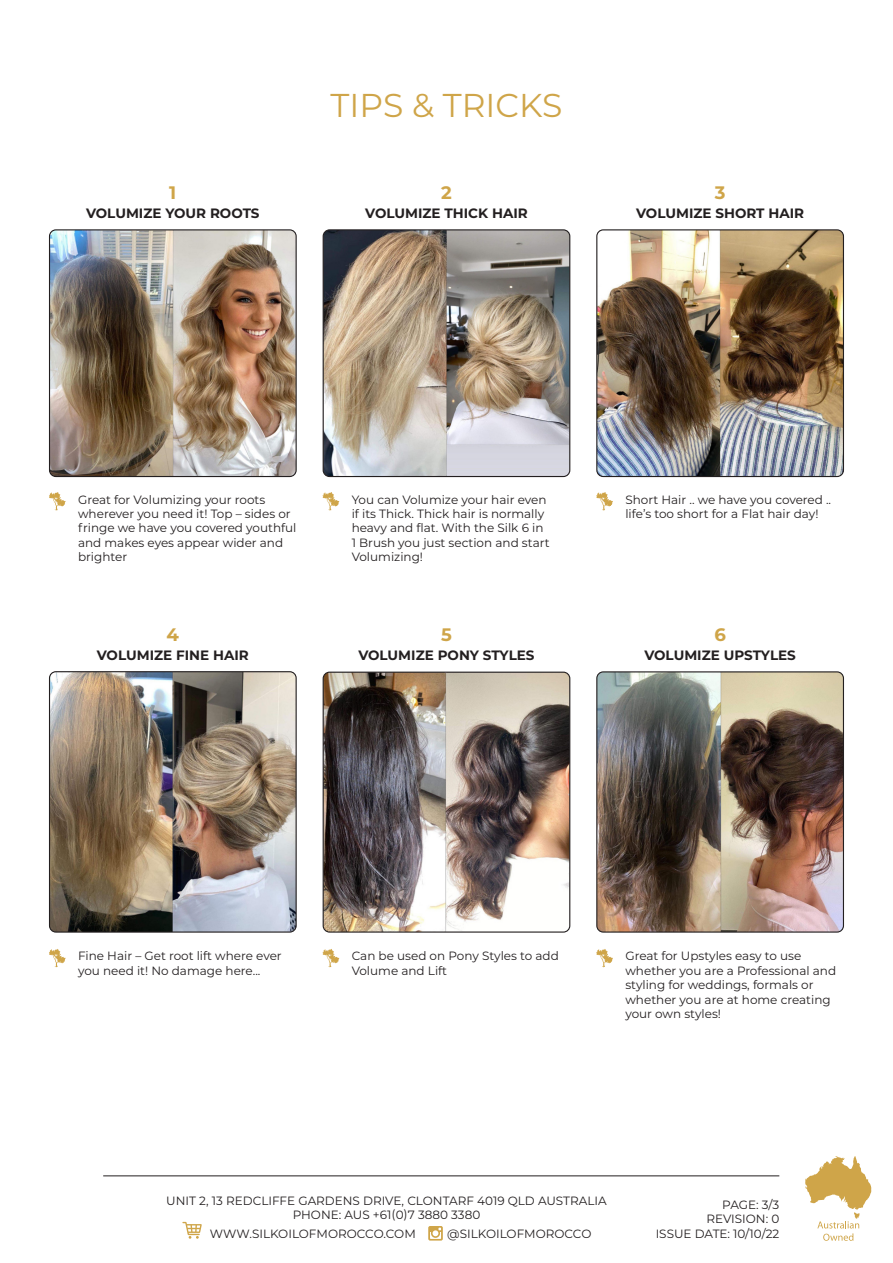
<style>
.page{position:relative;width:893px;height:1263px;background:#fff}
.page>*{position:absolute;margin:0;border:0;box-sizing:border-box;transform-origin:0 0}
.t1{font:33px "Montserrat";color:#cfa549}
.t2{font:700 18px "Montserrat";color:#cfa549}
.t3{font:700 13.5px "Montserrat";color:#231f20}
.t4{font:12px/14.4px "Montserrat";color:#231f20}
</style>
<div class="page">
<svg style="left:805px;top:1156px;width:66px;height:85px"></svg>
<svg style="left:428px;top:1226px;width:15px;height:14px"></svg>
<svg style="left:182px;top:1222px;width:20px;height:17px"></svg>
<hr style="left:103px;top:1175px;width:676px;height:1px;background:#231f20">
<img style="left:51px;top:231px;width:244px;height:244px">
<div style="left:49px;top:229px;width:248px;height:248px;border:1px solid #231f20;border-radius:6px"></div>
<svg style="left:49px;top:492px;width:17px;height:18px"></svg>
<img style="left:598px;top:231px;width:244px;height:244px">
<div style="left:596px;top:229px;width:248px;height:248px;border:1px solid #231f20;border-radius:6px"></div>
<svg style="left:596px;top:492px;width:17px;height:18px"></svg>
<img style="left:323px;top:231px;width:247px;height:244px">
<div style="left:323px;top:229px;width:247px;height:248px;border:1px solid #231f20;border-radius:6px"></div>
<svg style="left:323px;top:492px;width:16px;height:18px"></svg>
<img style="left:51px;top:673px;width:244px;height:258px">
<div style="left:49px;top:671px;width:248px;height:262px;border:1px solid #231f20;border-radius:6px"></div>
<svg style="left:49px;top:949px;width:17px;height:18px"></svg>
<img style="left:598px;top:673px;width:244px;height:258px">
<div style="left:596px;top:671px;width:248px;height:262px;border:1px solid #231f20;border-radius:6px"></div>
<svg style="left:596px;top:949px;width:17px;height:18px"></svg>
<img style="left:323px;top:672px;width:247px;height:259px">
<div style="left:323px;top:672px;width:247px;height:261px;border:1px solid #231f20;border-radius:6px"></div>
<svg style="left:323px;top:949px;width:16px;height:18px"></svg>
<p class="t2" style="left:169px;top:180px;width:9px">1</p>
<p class="t3" style="left:86px;top:203px;width:175px">VOLUMIZE YOUR ROOTS</p>
<p class="t1" style="left:330px;top:83px;width:234px">TIPS &amp; TRICKS</p>
<p class="t2" style="left:441px;top:180px;width:12px">2</p>
<p class="t3" style="left:365px;top:203px;width:164px">VOLUMIZE THICK HAIR</p>
<p class="t2" style="left:715px;top:180px;width:12px">3</p>
<p class="t3" style="left:636px;top:203px;width:170px">VOLUMIZE SHORT HAIR</p>
<p class="t4" style="left:78px;top:492px;width:220px">Great for Volumizing your roots wherever you need it! Top – sides or fringe we have you covered youthful and makes eyes appear wider and brighter</p>
<p class="t2" style="left:167px;top:622px;width:14px">4</p>
<p class="t3" style="left:97px;top:645px;width:153px">VOLUMIZE FINE HAIR</p>
<p class="t4" style="left:352px;top:492px;width:199px">You can Volumize your hair even if its Thick. Thick hair is normally heavy and flat. With the Silk 6 in<br>1 Brush you just section and start<br>Volumizing!</p>
<p class="t2" style="left:441px;top:622px;width:12px">5</p>
<p class="t3" style="left:358px;top:645px;width:178px">VOLUMIZE PONY STYLES</p>
<p class="t4" style="left:625px;top:492px;width:207px">Short Hair .. we have you covered .. life’s too short for a Flat hair day!</p>
<p class="t2" style="left:714px;top:622px;width:13px">6</p>
<p class="t3" style="left:644px;top:645px;width:153px">VOLUMIZE UPSTYLES</p>
<p class="t4" style="left:78px;top:948px;width:205px">Fine Hair – Get root lift where ever you need it! No damage here...</p>
<p class="t4" style="left:352px;top:948px;width:209px">Can be used on Pony Styles to add<br>Volume and Lift</p>
<p class="t4" style="left:625px;top:948px;width:212px">Great for Upstyles easy to use whether you are a Professional and styling for weddings, formals or whether you are at home creating your own styles!</p>
<p class="t4" style="left:166px;top:1193px;width:442px">UNIT 2, 13 REDCLIFFE GARDENS DRIVE, CLONTARF 4019 QLD AUSTRALIA</p>
<p class="t4" style="left:293px;top:1207px;width:189px">PHONE: AUS +61(0)7 3880 3380</p>
<p class="t4" style="left:210px;top:1226px;width:208px">WWW.SILKOILOFMOROCCO.COM</p>
<p class="t4" style="left:447px;top:1226px;width:146px">@SILKOILOFMOROCCO</p>
<p class="t4" style="left:722px;top:1197px;width:59px">PAGE: 3/3</p>
<p class="t4" style="left:706px;top:1211px;width:74px">REVISION: 0</p>
<p class="t4" style="left:656px;top:1226px;width:125px">ISSUE DATE: 10/10/22</p>
</div>
